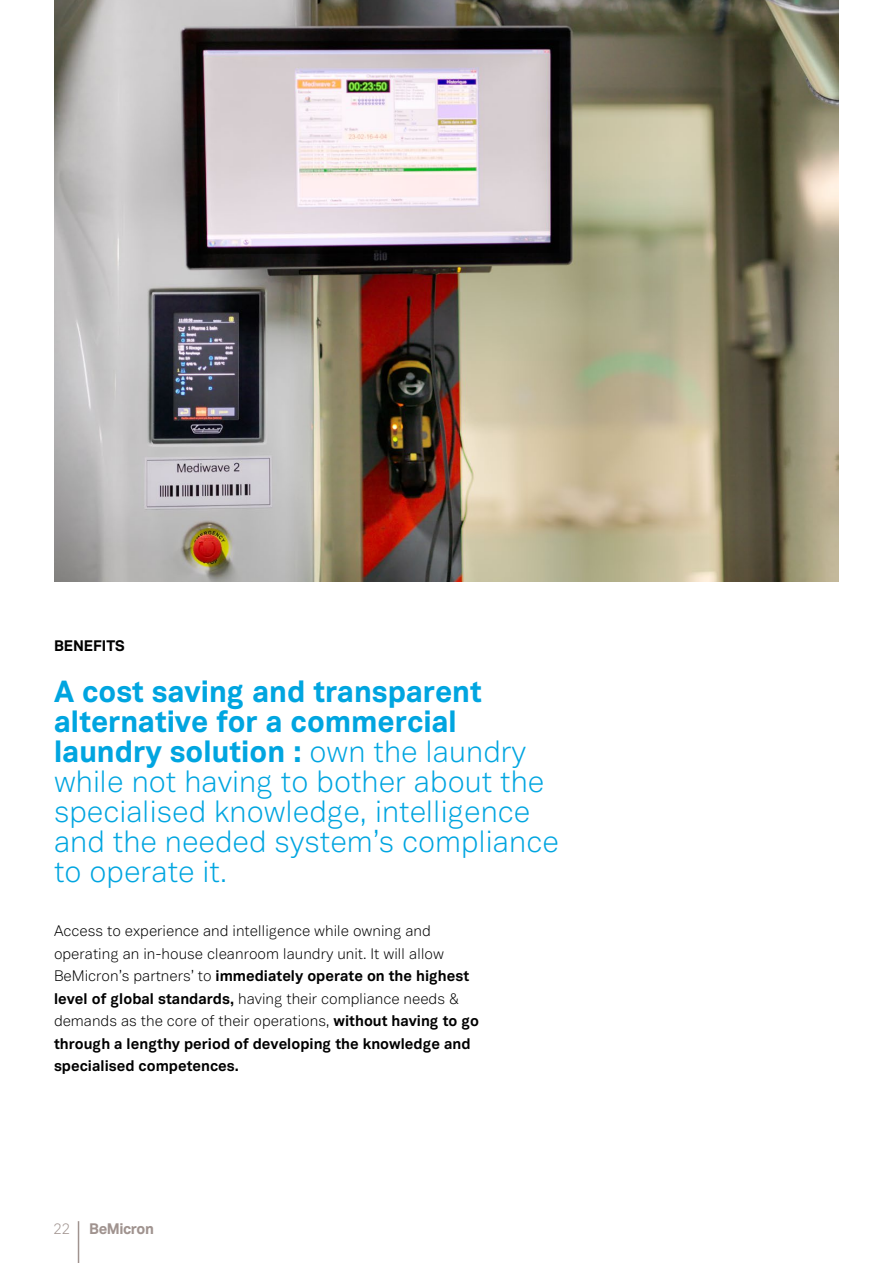
<style>
.page{position:relative;width:893px;height:1263px;background:#fff}
.page>*{position:absolute;margin:0;border:0;box-sizing:border-box;transform-origin:0 0}
.t1{font:300 30px/30px "Vaud";color:#00a5e0}
.t2{font:300 15px/22.5px "Vaud";color:#000}
.t3{font:800 15px "Vaud";letter-spacing:-.03em;color:#a0938f}
.t4{font:800 15px "Vaud";color:#000}
.t5{font:300 15px "Vaud";color:#a0938f}
.s1{font-weight:800}
.s2{font-weight:700}
</style>
<div class="page">
<hr style="left:78px;top:1221px;width:1px;height:42px;background:#a0938f">
<img style="left:54px;top:0;width:785px;height:581px">
<p class="t4" style="left:54px;top:636px;width:72px">BENEFITS</p>
<h1 class="t1" style="left:54px;top:676px;width:506px"><span class="s1">A cost saving and transparent alternative for a commercial laundry solution :</span> own the laundry while not having to bother about the specialised knowledge, intelligence and the needed system’s compliance to operate it.</h1>
<p class="t2" style="left:54px;top:919px;width:427px">Access to experience and intelligence while owning and operating an in-house cleanroom laundry unit. It will allow BeMicron’s partners’ to <span class="s2">immediately operate on the highest level of global standards,</span> having their compliance needs &amp; demands as the core of their operations, <span class="s2">without having to go through a lengthy period of developing the knowledge and specialised competences.</span></p>
<p class="t5" style="left:53px;top:1220px;width:18px">22</p>
<p class="t3" style="left:89px;top:1219px;width:66px">BeMicron</p>
</div>
